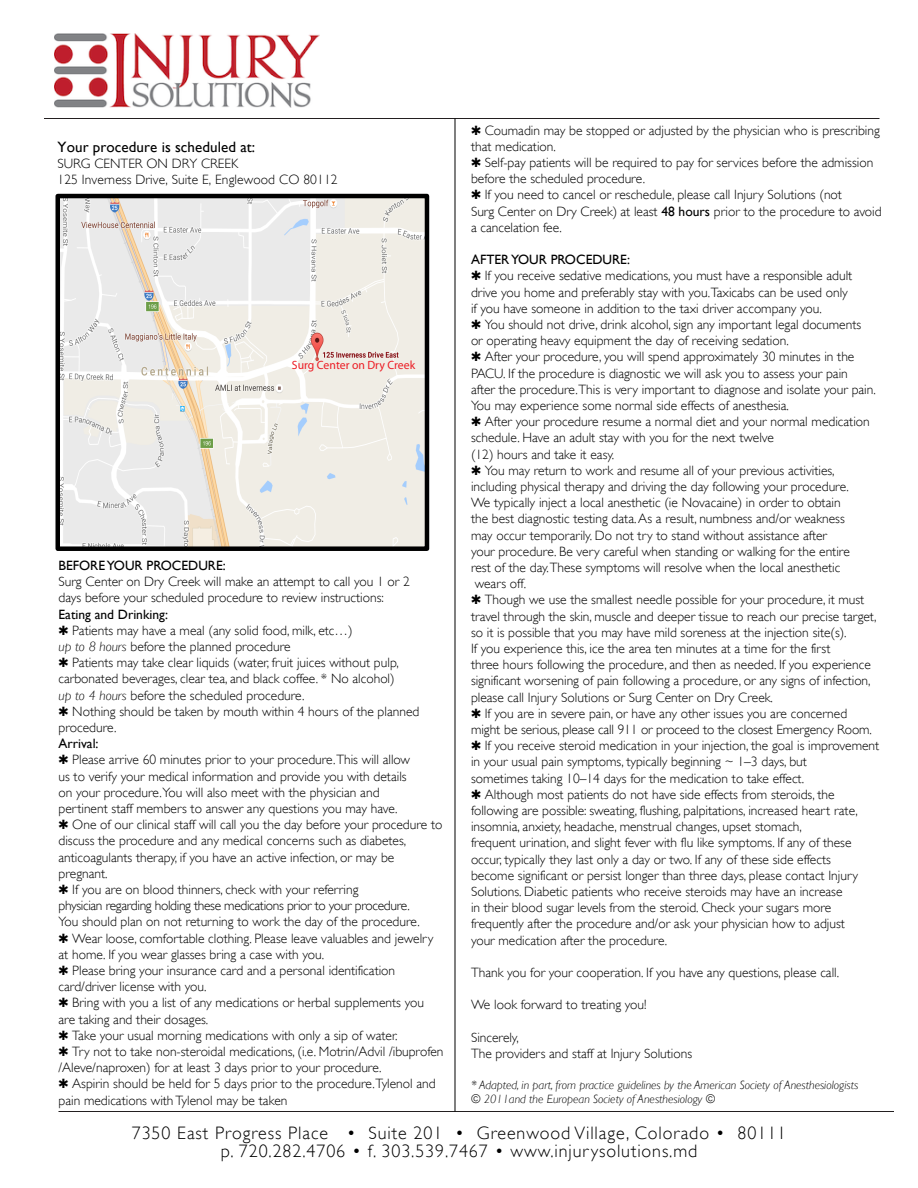
<style>
.page{position:relative;width:918px;height:1188px;background:#fff}
.page>*{position:absolute;margin:0;border:0;box-sizing:border-box;transform-origin:0 0}
.t1{font:300 18px/18px "Gill Sans";letter-spacing:.05em;color:#000;text-align:center}
.t2{font:15px "Gill Sans";letter-spacing:.005em;color:#000}
.t3{font:300 13.5px/16.2px "Gill Sans";color:#000}
.t4{font:13.5px "Gill Sans";color:#000}
.t5{font:italic 300 12px/14.4px "Gill Sans";color:#000}
.t6{font:12px "Myriad Pro";color:#ec1c24}
.s1{font-weight:400}
.s2{font-style:italic}
</style>
<div class="page">
<img style="left:61px;top:199px;width:363px;height:347px">
<img style="left:54px;top:34px;width:265px;height:74px">
<div style="left:56px;top:194px;width:373px;height:357px;border:4px solid #000"></div>
<hr style="left:58px;top:1111px;width:836px;height:1px;background:#231f20">
<hr style="left:44px;top:118px;width:835px;height:1px;background:#231f20">
<hr style="left:455px;top:118px;width:1px;height:994px;background:#000">
<p class="t2" style="left:58px;top:138px;width:199px">Your procedure is scheduled at:</p>
<p class="t3" style="left:58px;top:156px;width:282px">SURG CENTER ON DRY CREEK<br>125 Inverness Drive, Suite E, Englewood CO 80112</p>
<p class="t6" style="left:292px;top:358px;width:125px">Surg Center on Dry Creek</p>
<p class="t4" style="left:58px;top:558px;width:169px">BEFORE YOUR PROCEDURE:</p>
<p class="t3" style="left:58px;top:574px;width:353px">Surg Center on Dry Creek will make an attempt to call you 1 or 2 days before your scheduled procedure to review instructions:</p>
<p class="t3" style="left:58px;top:606px;width:362px"><span class="s1">Eating and Drinking:<br></span>✱ Patients may have a meal (any solid food, milk, etc…)<br><span class="s2">up to 8 hours</span> before the planned procedure<br>✱ Patients may take clear liquids (water, fruit juices without pulp, carbonated beverages, clear tea, and black coffee. * No alcohol)<br><span class="s2">up to 4 hours</span> before the scheduled procedure.<br>✱ Nothing should be taken by mouth within 4 hours of the planned procedure.</p>
<p class="t3" style="left:58px;top:736px;width:387px"><span class="s1">Arrival:<br></span>✱ Please arrive 60 minutes prior to your procedure.This will allow<br>us to verify your medical information and provide you with details<br>on your procedure.You will also meet with the physician and<br>pertinent staff members to answer any questions you may have.<br>✱ One of our clinical staff will call you the day before your procedure to discuss the procedure and any medical concerns such as diabetes, anticoagulants therapy, if you have an active infection, or may be pregnant.<br>✱ If you are on blood thinners, check with your referring<br>physician regarding holding these medications prior to your procedure.<br>You should plan on not returning to work the day of the procedure.<br>✱ Wear loose, comfortable clothing. Please leave valuables and jewelry at home. If you wear glasses bring a case with you.<br>✱ Please bring your insurance card and a personal identification card/driver license with you.<br>✱ Bring with you a list of any medications or herbal supplements you are taking and their dosages.<br>✱ Take your usual morning medications with only a sip of water.<br>✱ Try not to take non-steroidal medications, (i.e. Motrin/Advil /ibuprofen /Aleve/naproxen) for at least 3 days prior to your procedure.<br>✱ Aspirin should be held for 5 days prior to the procedure.Tylenol and pain medications with Tylenol may be taken</p>
<p class="t3" style="left:471px;top:122px;width:412px">✱ Coumadin may be stopped or adjusted by the physician who is prescribing that medication.<br>✱ Self-pay patients will be required to pay for services before the admission before the scheduled procedure.<br>✱ If you need to cancel or reschedule, please call Injury Solutions (not<br>Surg Center on Dry Creek) at least <span class="s1">48 hours</span> prior to the procedure to avoid a cancelation fee.</p>
<p class="t3" style="left:471px;top:252px;width:410px"><span class="s1">AFTER YOUR PROCEDURE:<br></span>✱ If you receive sedative medications, you must have a responsible adult drive you home and preferably stay with you.Taxicabs can be used only<br>if you have someone in addition to the taxi driver accompany you.<br>✱ You should not drive, drink alcohol, sign any important legal documents<br>or operating heavy equipment the day of receiving sedation.<br>✱ After your procedure, you will spend approximately 30 minutes in the PACU. If the procedure is diagnostic we will ask you to assess your pain<br>after the procedure.This is very important to diagnose and isolate your pain.<br>You may experience some normal side effects of anesthesia.<br>✱ After your procedure resume a normal diet and your normal medication schedule. Have an adult stay with you for the next twelve<br>(12) hours and take it easy.<br>✱ You may return to work and resume all of your previous activities, including physical therapy and driving the day following your procedure.<br>We typically inject a local anesthetic (ie Novacaine) in order to obtain<br>the best diagnostic testing data. As a result, numbness and/or weakness<br>may occur temporarily. Do not try to stand without assistance after<br>your procedure. Be very careful when standing or walking for the entire<br>rest of the day.These symptoms will resolve when the local anesthetic<br>wears off.<br>✱ Though we use the smallest needle possible for your procedure, it must travel through the skin, muscle and deeper tissue to reach our precise target, so it is possible that you may have mild soreness at the injection site(s).<br>If you experience this, ice the area ten minutes at a time for the first<br>three hours following the procedure, and then as needed. If you experience significant worsening of pain following a procedure, or any signs of infection, please call Injury Solutions or Surg Center on Dry Creek.<br>✱ If you are in severe pain, or have any other issues you are concerned might be serious, please call 911 or proceed to the closest Emergency Room. ✱ If you receive steroid medication in your injection, the goal is improvement in your usual pain symptoms, typically beginning ~ 1–3 days, but<br>sometimes taking 10–14 days for the medication to take effect.<br>✱ Although most patients do not have side effects from steroids, the following are possible: sweating, flushing, palpitations, increased heart rate, insomnia, anxiety, headache, menstrual changes, upset stomach,<br>frequent urination, and slight fever with flu like symptoms. If any of these occur, typically they last only a day or two. If any of these side effects<br>become significant or persist longer than three days, please contact Injury Solutions. Diabetic patients who receive steroids may have an increase<br>in their blood sugar levels from the steroid. Check your sugars more frequently after the procedure and/or ask your physician how to adjust<br>your medication after the procedure.</p>
<p class="t3" style="left:471px;top:964px;width:370px">Thank you for your cooperation. If you have any questions, please call.</p>
<p class="t3" style="left:471px;top:997px;width:177px">We look forward to treating you!</p>
<p class="t3" style="left:471px;top:1029px;width:223px">Sincerely,<br>The providers and staff at Injury Solutions</p>
<p class="t5" style="left:471px;top:1077px;width:389px">* Adapted, in part, from practice guidelines by the American Society of Anesthesiologists © 2011and the European Society of Anesthesiology ©</p>
<h1 class="t1" style="left:132px;top:1124px;width:656px">7350 East Progress Place • Suite 201 • Greenwood Village, Colorado • 80111 p. 720.282.4706 • f. 303.539.7467 • www.injurysolutions.md</h1>
</div>
